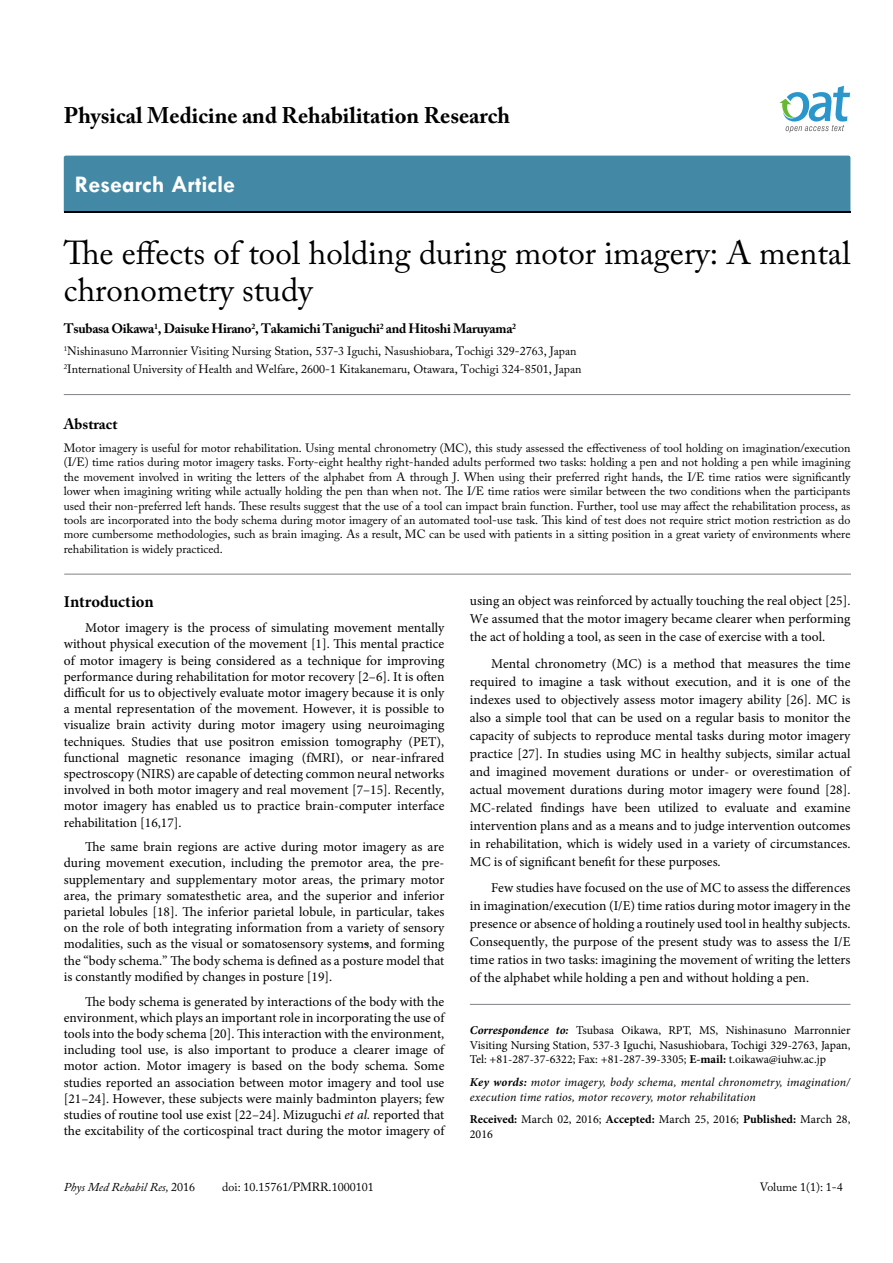
<style>
.page{position:relative;width:893px;height:1263px;background:#fff}
.page>*{position:absolute;margin:0;border:0;box-sizing:border-box;transform-origin:0 0}
.t1{font:33px/37.5px "Adobe Caslon Pro";color:#000}
.t2{font:700 24px "Tw Cen";color:#fff}
.t3{font:700 22.5px "Adobe Caslon Pro";color:#000}
.t4{font:700 16.5px "Minion Pro";letter-spacing:-.005em;color:#000}
.t5{font:700 15px "Adobe Caslon Pro";color:#000}
.t6{font:13.5px/16.2px "Minion Pro";color:#000;text-align:justify}
.t7{font:700 13.5px "Adobe Caslon Pro";letter-spacing:-.02em;color:#000}
.t8{font:12px/14.4px "Adobe Caslon Pro";color:#000}
.t9{font:12px/14.4px "Minion Pro";color:#000;text-align:justify}
.t10{font:italic 12px/14.4px "Minion Pro";letter-spacing:.01em;color:#000}
.t11{font:italic 12px "Adobe Caslon Pro";color:#000}
.s1{font-style:italic}
.s2{font-weight:700;font-style:italic}
.s3{font-weight:700}
.s4{font-style:normal}
</style>
<div class="page">
<div style="left:64px;top:156px;width:786px;height:56px;background:#4389a5"></div>
<svg style="left:779px;top:86px;width:71px;height:47px"></svg>
<hr style="left:64px;top:394px;width:786px;height:1px;background:#808285">
<hr style="left:64px;top:574px;width:787px;height:1px;background:#808285">
<hr style="left:470px;top:1004px;width:380px;height:1px;background:#808285">
<h3 class="t3" style="left:64px;top:102px;width:448px">Physical Medicine and Rehabilitation Research</h3>
<h2 class="t2" style="left:75px;top:170px;width:162px">Research Article</h2>
<h1 class="t1" style="left:64px;top:233px;width:788px">The effects of tool holding during motor imagery: A mental chronometry study</h1>
<p class="t7" style="left:64px;top:320px;width:454px">Tsubasa Oikawa<sup>1</sup>, Daisuke Hirano<sup>2</sup>, Takamichi Taniguchi<sup>2</sup> and Hitoshi Maruyama<sup>2</sup></p>
<p class="t8" style="left:64px;top:342px;width:519px;line-height:18px"><sup>1</sup>Nishinasuno Marronnier Visiting Nursing Station, 537-3 Iguchi, Nasushiobara, Tochigi 329-2763, Japan<br><sup>2</sup>International University of Health and Welfare, 2600-1 Kitakanemaru, Otawara, Tochigi 324-8501, Japan</p>
<p class="t5" style="left:64px;top:415px;width:55px">Abstract</p>
<p class="t8" style="left:64px;top:441px;width:788px;text-align:justify">Motor imagery is useful for motor rehabilitation. Using mental chronometry (MC), this study assessed the effectiveness of tool holding on imagination/execution (I/E) time ratios during motor imagery tasks. Forty-eight healthy right-handed adults performed two tasks: holding a pen and not holding a pen while imagining the movement involved in writing the letters of the alphabet from A through J. When using their preferred right hands, the I/E time ratios were significantly lower when imagining writing while actually holding the pen than when not. The I/E time ratios were similar between the two conditions when the participants used their non-preferred left hands. These results suggest that the use of a tool can impact brain function. Further, tool use may affect the rehabilitation process, as tools are incorporated into the body schema during motor imagery of an automated tool-use task. This kind of test does not require strict motion restriction as do more cumbersome methodologies, such as brain imaging. As a result, MC can be used with patients in a sitting position in a great variety of environments where rehabilitation is widely practiced.</p>
<p class="t4" style="left:64px;top:590px;width:91px">Introduction</p>
<p class="t6" style="left:64px;top:620px;width:382px;text-indent:21px">Motor imagery is the process of simulating movement mentally without physical execution of the movement [1]. This mental practice of motor imagery is being considered as a technique for improving performance during rehabilitation for motor recovery [2–6]. It is often difficult for us to objectively evaluate motor imagery because it is only a mental representation of the movement. However, it is possible to visualize brain activity during motor imagery using neuroimaging techniques. Studies that use positron emission tomography (PET), functional magnetic resonance imaging (fMRI), or near-infrared spectroscopy (NIRS) are capable of detecting common neural networks involved in both motor imagery and real movement [7–15]. Recently, motor imagery has enabled us to practice brain-computer interface rehabilitation [16,17].</p>
<p class="t6" style="left:64px;top:839px;width:382px;text-indent:21px">The same brain regions are active during motor imagery as are during movement execution, including the premotor area, the pre&shy;supplementary and supplementary motor areas, the primary motor area, the primary somatesthetic area, and the superior and inferior parietal lobules [18]. The inferior parietal lobule, in particular, takes on the role of both integrating information from a variety of sensory modalities, such as the visual or somatosensory systems, and forming the “body schema.” The body schema is defined as a posture model that is constantly modified by changes in posture [19].</p>
<p class="t6" style="left:64px;top:993px;width:382px;text-indent:21px">The body schema is generated by interactions of the body with the environment, which plays an important role in incorporating the use of tools into the body schema [20]. This interaction with the environment, including tool use, is also important to produce a clearer image of motor action. Motor imagery is based on the body schema. Some studies reported an association between motor imagery and tool use [21–24]. However, these subjects were mainly badminton players; few studies of routine tool use exist [22–24]. Mizuguchi <span class="s1">et al.</span> reported that the excitability of the corticospinal tract during the motor imagery of</p>
<p class="t6" style="left:470px;top:592px;width:382px;line-height:18px">using an object was reinforced by actually touching the real object [25].<br>We assumed that the motor imagery became clearer when performing the act of holding a tool, as seen in the case of exercise with a tool.</p>
<p class="t6" style="left:470px;top:654px;width:382px;line-height:18px;text-indent:21px">Mental chronometry (MC) is a method that measures the time required to imagine a task without execution, and it is one of the indexes used to objectively assess motor imagery ability [26]. MC is also a simple tool that can be used on a regular basis to monitor the capacity of subjects to reproduce mental tasks during motor imagery practice [27]. In studies using MC in healthy subjects, similar actual and imagined movement durations or under- or overestimation of actual movement durations during motor imagery were found [28].<br>MC-related findings have been utilized to evaluate and examine intervention plans and as a means and to judge intervention outcomes in rehabilitation, which is widely used in a variety of circumstances.<br>MC is of significant benefit for these purposes.</p>
<p class="t6" style="left:470px;top:879px;width:382px;line-height:18px;text-indent:21px">Few studies have focused on the use of MC to assess the differences in imagination/execution (I/E) time ratios during motor imagery in the presence or absence of holding a routinely used tool in healthy subjects.<br>Consequently, the purpose of the present study was to assess the I/E time ratios in two tasks: imagining the movement of writing the letters of the alphabet while holding a pen and without holding a pen.</p>
<p class="t9" style="left:470px;top:1023px;width:382px"><span class="s2">Correspondence to:</span> Tsubasa Oikawa, RPT, MS, Nishinasuno Marronnier Visiting Nursing Station, 537-3 Iguchi, Nasushiobara, Tochigi 329-2763, Japan, Tel: +81-287-37-6322; Fax: +81-287-39-3305; <span class="s3">E-mail:</span> t.oikawa@iuhw.ac.jp</p>
<p class="t10" style="left:470px;top:1075px;width:382px"><span class="s3">Key words:</span> motor imagery, body schema, mental chronometry, imagination/ execution time ratios, motor recovery, motor rehabilitation</p>
<p class="t9" style="left:470px;top:1112px;width:382px"><span class="s3">Received:</span> March 02, 2016; <span class="s3">Accepted:</span> March 25, 2016; <span class="s3">Published:</span> March 28,<br>2016</p>
<p class="t11" style="left:64px;top:1180px;width:133px">Phys Med Rehabil Res, <span class="s4">2016</span></p>
<p class="t8" style="left:222px;top:1180px;width:153px">doi: 10.15761/PMRR.1000101</p>
<p class="t8" style="left:760px;top:1180px;width:84px">Volume 1(1): 1-4</p>
</div>
